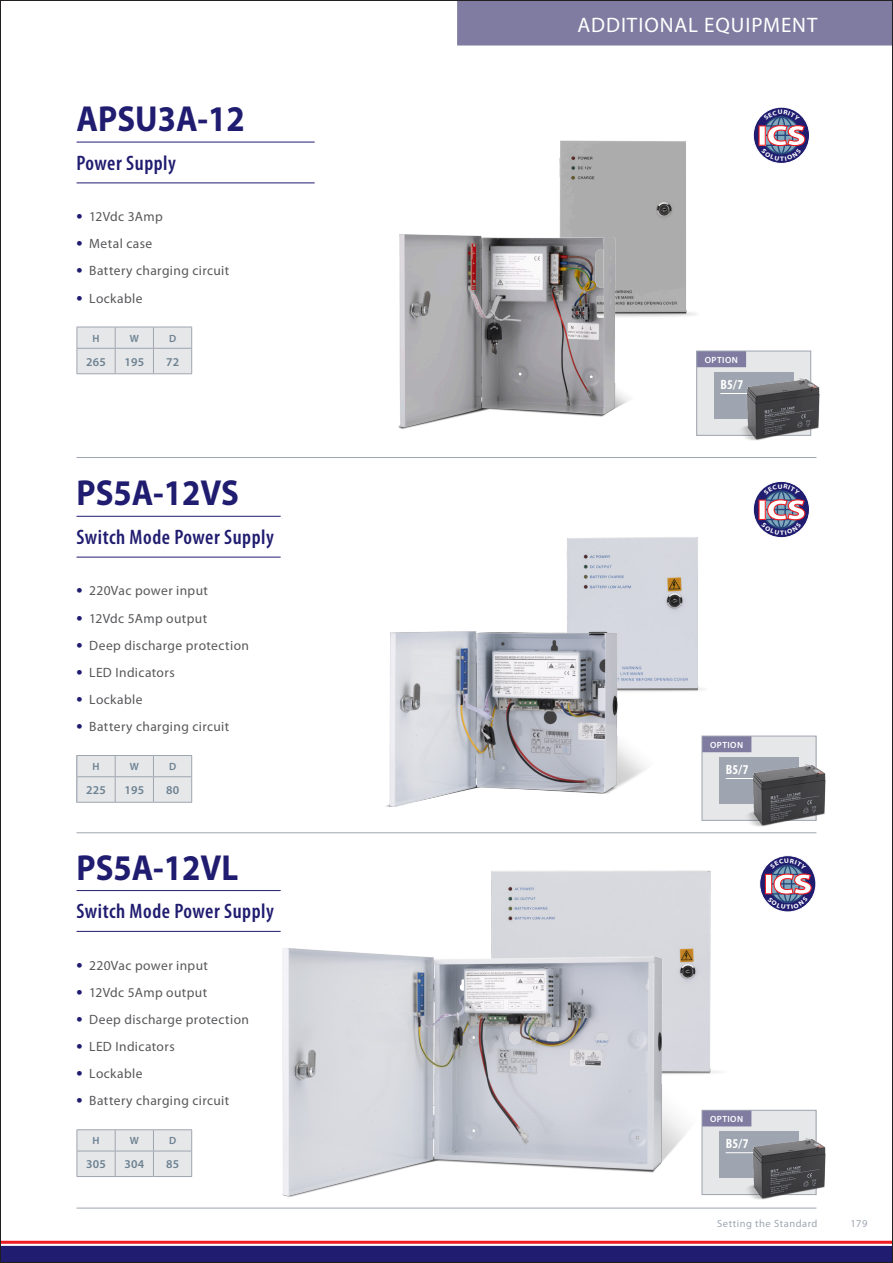
<style>
.page{position:relative;width:893px;height:1263px;background:#fff}
.page>*{position:absolute;margin:0;border:0;box-sizing:border-box;transform-origin:0 0}
.t1{font:700 36.3px "Myriad Pro";color:#201c70;scale:.91 1}
.t2{font:600 condensed 21px "Myriad Pro";letter-spacing:.025em;color:#201c70}
.t3{font:21px "Myriad Pro";letter-spacing:.045em;color:#fff}
.t4{font:13.5px "Myriad Pro";letter-spacing:.025em;color:#57585a}
.RelatedProd_Title{font:700 condensed 13.5px "Myriad Pro";color:#fff}
.t5{font:600 12px "Myriad Pro";letter-spacing:.025em;color:#6c8191}
.t6{font:10.5px "Myriad Pro";letter-spacing:.05em;color:#9ea5b0}
.t7{font:600 10.5px "Myriad Pro";color:#6c8191}
.OptionsHd_Additional{font:600 9px "Myriad Pro";letter-spacing:.045em;color:#fff}
.s1{font-weight:700;font-size:18px;color:#201c70}
</style>
<div class="page">
<hr style="left:77px;top:1208px;width:739px;height:1px;background:#9ea5b0">
<hr style="left:0;top:1241px;width:893px;height:3px;background:#ee1d23">
<div style="left:0;top:1246px;width:893px;height:17px;background:#201c70"></div>
<div style="left:457px;top:0;width:436px;height:46px;background:#7f7ba1"></div>
<hr style="left:77px;top:457px;width:739px;height:1px;background:#9ea5b0">
<hr style="left:77px;top:832px;width:739px;height:1px;background:#9ea5b0">
<img style="left:491px;top:870px;width:230px;height:203px">
<img style="left:566px;top:537px;width:138px;height:155px">
<img style="left:559px;top:140px;width:137px;height:177px">
<img style="left:398px;top:222px;width:254px;height:207px">
<img style="left:274px;top:944px;width:442px;height:265px">
<img style="left:385px;top:618px;width:292px;height:189px">
<div style="left:702px;top:1110px;width:114px;height:84px;background:#e6e7e9"></div>
<div style="left:702px;top:1110px;width:49px;height:16px;background:#7f7ba1"></div>
<div style="left:702px;top:1110px;width:114px;height:85px;border:1px solid #9ea5b0"></div>
<div style="left:719px;top:1131px;width:80px;height:47px;background:#9ea5b0"></div>
<hr style="left:726px;top:1152px;width:66px;height:1px;background:#fff">
<div style="left:702px;top:736px;width:114px;height:84px;background:#e6e7e9"></div>
<div style="left:702px;top:736px;width:49px;height:16px;background:#7f7ba1"></div>
<div style="left:702px;top:736px;width:114px;height:85px;border:1px solid #9ea5b0"></div>
<div style="left:719px;top:757px;width:80px;height:47px;background:#9ea5b0"></div>
<hr style="left:726px;top:778px;width:66px;height:1px;background:#fff">
<img style="left:743px;top:762px;width:83px;height:65px">
<img style="left:743px;top:1136px;width:83px;height:64px">
<hr style="left:77px;top:516px;width:204px;height:1px;background:#201c70">
<hr style="left:77px;top:557px;width:204px;height:1px;background:#201c70">
<svg style="left:77px;top:756px;width:115px;height:46px"></svg>
<hr style="left:77px;top:802px;width:38px;height:1px;background:#9ea5b0">
<hr style="left:115px;top:802px;width:38px;height:1px;background:#9ea5b0">
<hr style="left:153px;top:802px;width:39px;height:1px;background:#9ea5b0">
<hr style="left:77px;top:755px;width:38px;height:1px;background:#9ea5b0">
<hr style="left:115px;top:755px;width:38px;height:1px;background:#9ea5b0">
<hr style="left:153px;top:755px;width:39px;height:1px;background:#9ea5b0">
<hr style="left:77px;top:890px;width:204px;height:1px;background:#201c70">
<hr style="left:77px;top:931px;width:204px;height:1px;background:#201c70">
<svg style="left:77px;top:1130px;width:115px;height:46px"></svg>
<hr style="left:77px;top:1176px;width:38px;height:1px;background:#9ea5b0">
<hr style="left:115px;top:1176px;width:38px;height:1px;background:#9ea5b0">
<hr style="left:153px;top:1176px;width:39px;height:1px;background:#9ea5b0">
<hr style="left:77px;top:1129px;width:38px;height:1px;background:#9ea5b0">
<hr style="left:115px;top:1129px;width:38px;height:1px;background:#9ea5b0">
<hr style="left:153px;top:1129px;width:39px;height:1px;background:#9ea5b0">
<div style="left:697px;top:351px;width:114px;height:84px;background:#e6e7e9"></div>
<div style="left:697px;top:351px;width:49px;height:16px;background:#7f7ba1"></div>
<div style="left:696px;top:351px;width:115px;height:85px;border:1px solid #9ea5b0"></div>
<div style="left:714px;top:372px;width:79px;height:47px;background:#9ea5b0"></div>
<hr style="left:720px;top:393px;width:67px;height:1px;background:#fff">
<img style="left:738px;top:377px;width:82px;height:64px">
<hr style="left:77px;top:142px;width:238px;height:1px;background:#201c70">
<hr style="left:77px;top:183px;width:238px;height:1px;background:#201c70">
<svg style="left:77px;top:328px;width:115px;height:46px"></svg>
<hr style="left:77px;top:327px;width:38px;height:1px;background:#9ea5b0">
<hr style="left:115px;top:327px;width:38px;height:1px;background:#9ea5b0">
<hr style="left:153px;top:327px;width:39px;height:1px;background:#9ea5b0">
<svg style="left:753px;top:481px;width:57px;height:57px"></svg>
<svg style="left:759px;top:855px;width:57px;height:57px"></svg>
<svg style="left:753px;top:107px;width:57px;height:57px"></svg>
<h1 class="t1" style="left:77px;top:95px;width:186px">APSU3A-12</h1>
<h2 class="t2" style="left:77px;top:151px;width:101px">Power Supply</h2>
<p class="t4" style="left:77px;top:208px;width:88px"><span class="s1">•</span> 12Vdc 3Amp</p>
<p class="t4" style="left:77px;top:235px;width:77px"><span class="s1">•</span> Metal case</p>
<p class="t4" style="left:77px;top:263px;width:154px"><span class="s1">•</span> Battery charging circuit</p>
<p class="t4" style="left:77px;top:290px;width:68px"><span class="s1">•</span> Lockable</p>
<p class="t7" style="left:93px;top:331px;width:9px">H</p>
<p class="t7" style="left:130px;top:331px;width:11px">W</p>
<p class="t7" style="left:169px;top:331px;width:9px">D</p>
<p class="t5" style="left:86px;top:354px;width:21px">265</p>
<p class="t5" style="left:124px;top:354px;width:21px">195</p>
<p class="t5" style="left:166px;top:354px;width:15px">72</p>
<h1 class="t1" style="left:77px;top:469px;width:180px">PS5A-12VS</h1>
<h2 class="t2" style="left:77px;top:526px;width:199px">Switch Mode Power Supply</h2>
<p class="t4" style="left:77px;top:583px;width:133px"><span class="s1">•</span> 220Vac power input</p>
<p class="t4" style="left:77px;top:610px;width:132px"><span class="s1">•</span> 12Vdc 5Amp output</p>
<p class="t4" style="left:77px;top:637px;width:174px"><span class="s1">•</span> Deep discharge protection</p>
<p class="t4" style="left:77px;top:664px;width:100px"><span class="s1">•</span> LED Indicators</p>
<p class="t4" style="left:77px;top:691px;width:68px"><span class="s1">•</span> Lockable</p>
<p class="t4" style="left:77px;top:718px;width:154px"><span class="s1">•</span> Battery charging circuit</p>
<p class="t7" style="left:93px;top:760px;width:9px">H</p>
<p class="t7" style="left:130px;top:760px;width:11px">W</p>
<p class="t7" style="left:169px;top:760px;width:9px">D</p>
<p class="t5" style="left:86px;top:782px;width:21px">225</p>
<p class="t5" style="left:124px;top:782px;width:21px">195</p>
<p class="t5" style="left:166px;top:782px;width:15px">80</p>
<p class="t5" style="left:93px;top:782px;width:15px">30</p>
<p class="t5" style="left:124px;top:782px;width:21px">200</p>
<h1 class="t1" style="left:77px;top:844px;width:179px">PS5A-12VL</h1>
<h2 class="t2" style="left:77px;top:900px;width:199px">Switch Mode Power Supply</h2>
<p class="t4" style="left:77px;top:957px;width:133px"><span class="s1">•</span> 220Vac power input</p>
<p class="t4" style="left:77px;top:984px;width:132px"><span class="s1">•</span> 12Vdc 5Amp output</p>
<p class="t4" style="left:77px;top:1011px;width:174px"><span class="s1">•</span> Deep discharge protection</p>
<p class="t4" style="left:77px;top:1038px;width:100px"><span class="s1">•</span> LED Indicators</p>
<p class="t4" style="left:77px;top:1065px;width:68px"><span class="s1">•</span> Lockable</p>
<p class="t4" style="left:77px;top:1092px;width:154px"><span class="s1">•</span> Battery charging circuit</p>
<p class="t7" style="left:93px;top:1134px;width:9px">H</p>
<p class="t7" style="left:130px;top:1134px;width:11px">W</p>
<p class="t7" style="left:169px;top:1134px;width:9px">D</p>
<p class="t5" style="left:86px;top:1156px;width:21px">305</p>
<p class="t5" style="left:124px;top:1156px;width:21px">304</p>
<p class="t5" style="left:166px;top:1156px;width:15px">85</p>
<h2 class="t3" style="left:577px;top:12px;width:242px">Additional Equipment</h2>
<p class="OptionsHd_Additional" style="left:705px;top:354px;width:34px">OPTION</p>
<p class="RelatedProd_Title" style="left:720px;top:376px;width:24px">B5/7</p>
<p class="OptionsHd_Additional" style="left:710px;top:739px;width:34px">OPTION</p>
<p class="RelatedProd_Title" style="left:726px;top:761px;width:24px">B5/7</p>
<p class="OptionsHd_Additional" style="left:710px;top:1113px;width:34px">OPTION</p>
<p class="RelatedProd_Title" style="left:726px;top:1135px;width:24px">B5/7</p>
<p class="t6" style="left:717px;top:1217px;width:102px">Setting the Standard</p>
<p class="t6" style="left:850px;top:1217px;width:19px">179</p>
</div>
